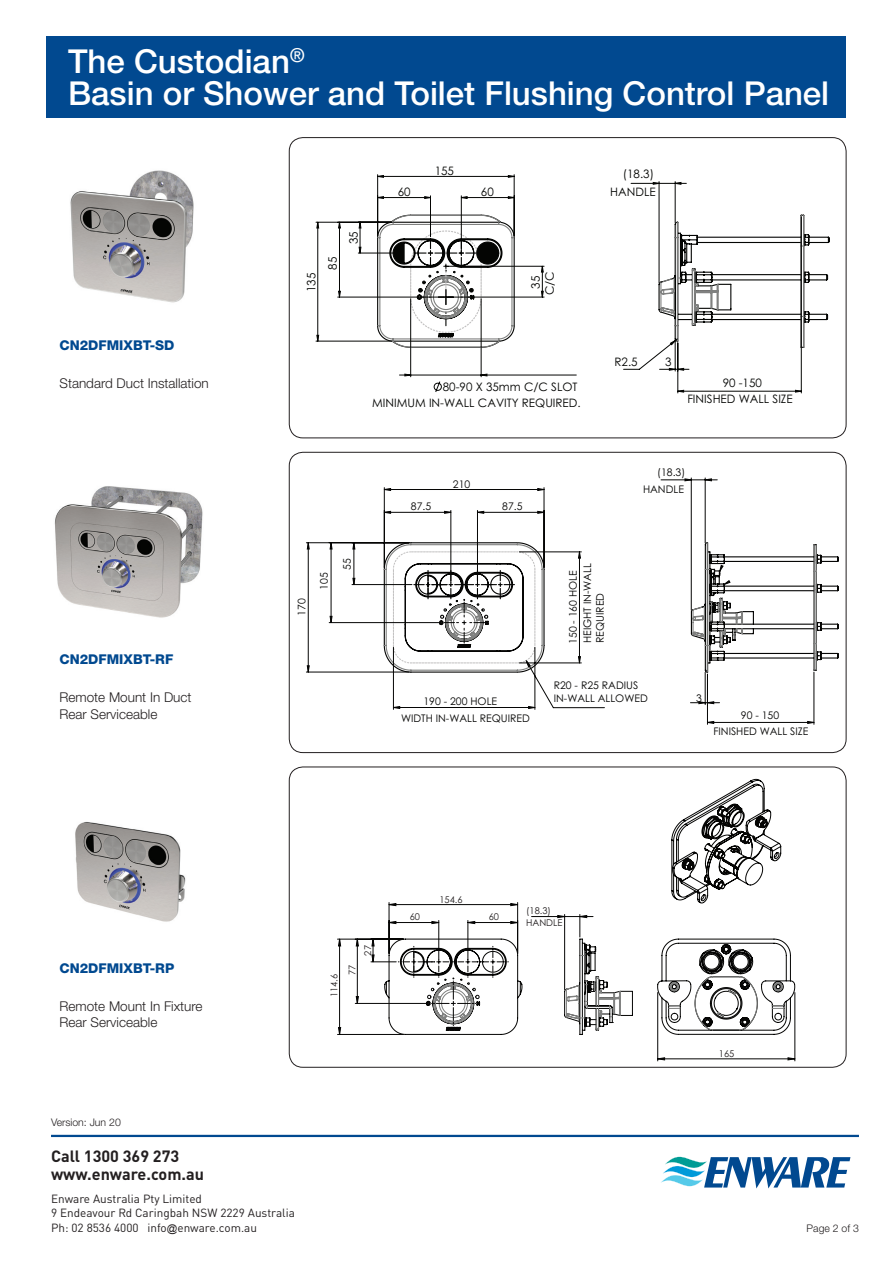
<style>
.page{position:relative;width:893px;height:1263px;background:#fff}
.page>*{position:absolute;margin:0;border:0;box-sizing:border-box;transform-origin:0 0}
.t1{font:500 33px/31.5px "Helvetica Neue LT Std";color:#fff}
.t2{font:700 16.2px/17.7px "DIN Pro";color:#231f20}
.t3{font:300 13.5px/16.5px "Helvetica Neue LT Std";color:#231f20}
.t4{font:800 13.5px "Helvetica Neue LT Std";color:#014990}
.t5{font:11.7px/16.2px "Century Gothic";color:#040503;text-align:right}
.t6{font:11.7px/14.7px "DIN Pro";color:#231f20}
.t7{font:10.5px/16.8px "Century Gothic";color:#050504}
.t8{font:300 10.5px "Helvetica Neue LT Std";color:#231f20}
.t9{font:9.3px/18px "Century Gothic";color:#231f20}
.s1{font-family:"Arial";font-size:10.5px}
</style>
<div class="page">
<div style="left:47px;top:36px;width:799px;height:82px;background:#014990"></div>
<hr style="left:51px;top:1135px;width:808px;height:2px;background:#014990">
<svg style="left:661px;top:1157px;width:189px;height:31px"></svg>
<svg style="left:316px;top:175px;width:514px;height:218px"></svg>
<hr style="left:306px;top:542px;width:103px;height:1px;background:#050504">
<hr style="left:306px;top:672px;width:103px;height:1px;background:#050504">
<svg style="left:307px;top:478px;width:532px;height:246px"></svg>
<svg style="left:657px;top:938px;width:138px;height:97px"></svg>
<svg style="left:671px;top:779px;width:111px;height:125px"></svg>
<hr style="left:389px;top:902px;width:1px;height:51px;background:#050504">
<hr style="left:517px;top:902px;width:1px;height:51px;background:#050504">
<hr style="left:337px;top:939px;width:66px;height:1px;background:#050504">
<hr style="left:337px;top:1034px;width:66px;height:1px;background:#050504">
<svg style="left:338px;top:903px;width:295px;height:132px"></svg>
<hr style="left:657px;top:992px;width:1px;height:69px;background:#050504">
<hr style="left:795px;top:992px;width:1px;height:69px;background:#050504">
<svg style="left:657px;top:1057px;width:138px;height:3px"></svg>
<img style="left:70px;top:170px;width:124px;height:133px">
<img style="left:54px;top:486px;width:149px;height:132px">
<img style="left:75px;top:822px;width:111px;height:100px">
<h1 class="t1" style="left:68px;top:45px;width:763px">The Custodian<sup>®<br></sup>Basin or Shower and Toilet Flushing Control Panel</h1>
<p class="t4" style="left:60px;top:337px;width:117px">CN2DFMIXBT-SD</p>
<p class="t3" style="left:60px;top:374px;width:151px">Standard Duct Installation</p>
<p class="t4" style="left:60px;top:651px;width:115px">CN2DFMIXBT-RF</p>
<p class="t3" style="left:60px;top:689px;width:134px">Remote Mount In Duct<br>Rear Serviceable</p>
<p class="t4" style="left:60px;top:960px;width:116px">CN2DFMIXBT-RP</p>
<p class="t3" style="left:60px;top:997px;width:145px">Remote Mount In Fixture<br>Rear Serviceable</p>
<p class="t5" style="left:303px;top:292px;width:21px;rotate:-90deg">135</p>
<p class="t5" style="left:324px;top:270px;width:14px;rotate:-90deg">85</p>
<p class="t5" style="left:345px;top:244px;width:14px;rotate:-90deg">35</p>
<p class="t5" style="left:435px;top:162px;width:21px">155</p>
<p class="t5" style="left:398px;top:183px;width:14px">60</p>
<p class="t5" style="left:481px;top:183px;width:14px">60</p>
<p class="t5" style="left:528px;top:295px;width:26px;line-height:14px;text-align:center;rotate:-90deg">35<br>C/C</p>
<p class="t5" style="left:610px;top:165px;width:47px;line-height:17.5px">(18.3)<br>HANDLE</p>
<p class="t5" style="left:372px;top:379px;width:210px">80-90 X 35mm C/C SLOT<br>MINIMUM IN-WALL CAVITY REQUIRED.</p>
<p class="t5" style="left:615px;top:354px;width:25px">R2.5</p>
<p class="t5" style="left:665px;top:354px;width:8px">3</p>
<p class="t5" style="left:687px;top:375px;width:107px;text-align:center">90 -150<br>FINISHED WALL SIZE</p>
<p class="t7" style="left:293px;top:616px;width:19px;rotate:-90deg">170</p>
<p class="t7" style="left:316px;top:590px;width:19px;rotate:-90deg">105</p>
<p class="t7" style="left:338px;top:570px;width:13px;rotate:-90deg">55</p>
<p class="t7" style="left:453px;top:475px;width:19px">210</p>
<p class="t7" style="left:411px;top:498px;width:22px">87.5</p>
<p class="t7" style="left:502px;top:498px;width:22px">87.5</p>
<p class="t7" style="left:401px;top:692px;width:130px;line-height:17.9px;text-indent:22px">190 - 200 HOLE<br>WIDTH IN-WALL REQUIRED</p>
<p class="t7" style="left:643px;top:464px;width:44px;text-align:right">(18.3)<br>HANDLE</p>
<p class="t7" style="left:565px;top:644px;width:82px;line-height:14.5px;rotate:-90deg">150 - 160 HOLE<br>HEIGHT IN-WALL</p>
<p class="t7" style="left:591px;top:643px;width:52px;rotate:-90deg">REQUIRED</p>
<p class="t7" style="left:554px;top:679px;width:96px;line-height:12.6px">R20 - R25 RADIUS<br>IN-WALL ALLOWED</p>
<p class="t7" style="left:696px;top:689px;width:7px">3</p>
<p class="t7" style="left:713px;top:706px;width:96px;line-height:16px;text-align:center">90 - 150<br>FINISHED WALL SIZE</p>
<p class="t9" style="left:439px;top:890px;width:25px">154.6</p>
<p class="t9" style="left:410px;top:907px;width:12px">60</p>
<p class="t9" style="left:489px;top:907px;width:12px">60</p>
<p class="t9" style="left:526px;top:905px;width:38px;line-height:11.2px">(18.3)<br>HANDLE</p>
<p class="t9" style="left:325px;top:975px;width:12px;text-indent:-23px;rotate:-90deg">114.6<br>77</p>
<p class="t9" style="left:358px;top:956px;width:12px;rotate:-90deg">27</p>
<p class="t9" style="left:719px;top:1044px;width:17px">165</p>
<p class="t8" style="left:51px;top:1116px;width:71px">Version: Jun 20</p>
<h2 class="t2" style="left:51px;top:1145px;width:155px">Call 1300 369 273 www.enware.com.au</h2>
<p class="t6" style="left:51px;top:1190px;width:245px">Enware Australia Pty Limited<br>9 Endeavour Rd Caringbah NSW 2229 Australia<br>Ph: 02 8536 4000 info<span class="s1">@</span>enware.com.au</p>
<p class="t8" style="left:807px;top:1222px;width:54px">Page 2 of 3</p>
</div>
